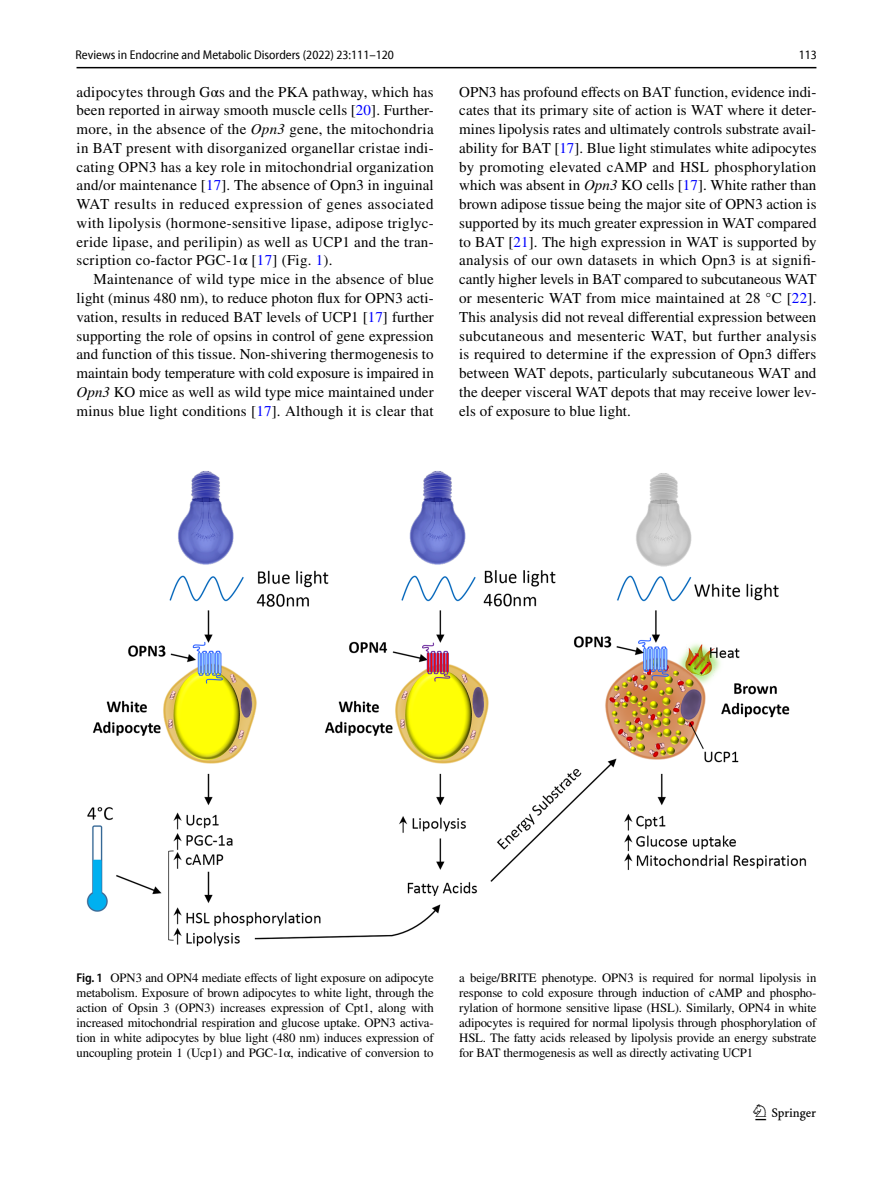
<style>
.page{position:relative;width:893px;height:1187px;background:#fff}
.page>*{position:absolute;margin:0;border:0;box-sizing:border-box;transform-origin:0 0}
.t1{font:22.5px "Springnew Regular 3";color:#000}
.t2{font:15px/18.8px "STIX";letter-spacing:.015em;color:#000;text-align:justify}
.t3{font:12.75px/15px "STIX";letter-spacing:-.01em;color:#000;text-align:justify}
.t4{font:semi-condensed 12.75px "Myriad Pro Unic";color:#000}
.s1{color:#00f}
.s2{font-style:italic}
.s3{font-family:"Myriad Pro";font-weight:600;font-stretch:semi-condensed}
</style>
<div class="page">
<hr style="left:77px;top:67px;width:739px;height:1px;background:#000">
<img style="left:86px;top:471px;width:721px;height:476px">
<p class="t4" style="left:76px;top:50px;width:320px">Reviews in Endocrine and Metabolic Disorders (2022) 23:111–120</p>
<p class="t4" style="left:799px;top:50px;width:20px">113</p>
<p class="t2" style="left:77px;top:83px;width:359px">adipocytes through Gαs and the PKA pathway, which has been reported in airway smooth muscle cells [<span class="s1">20</span>]. Further&shy;more, in the absence of the <span class="s2">Opn3</span> gene, the mitochondria in BAT present with disorganized organellar cristae indi&shy;cating OPN3 has a key role in mitochondrial organization and/or maintenance [<span class="s1">17</span>]. The absence of Opn3 in inguinal WAT results in reduced expression of genes associated with lipolysis (hormone-sensitive lipase, adipose triglyc&shy;eride lipase, and perilipin) as well as UCP1 and the tran&shy;scription co-factor PGC-1α [<span class="s1">17</span>] (Fig. <span class="s1">1</span>).</p>
<p class="t2" style="left:77px;top:271px;width:359px;text-indent:17px">Maintenance of wild type mice in the absence of blue light (minus 480 nm), to reduce photon flux for OPN3 acti&shy;vation, results in reduced BAT levels of UCP1 [<span class="s1">17</span>] further supporting the role of opsins in control of gene expression and function of this tissue. Non-shivering thermogenesis to maintain body temperature with cold exposure is impaired in <span class="s2">Opn3</span> KO mice as well as wild type mice maintained under minus blue light conditions [<span class="s1">17</span>]. Although it is clear that</p>
<p class="t2" style="left:459px;top:83px;width:359px">OPN3 has profound effects on BAT function, evidence indi&shy;cates that its primary site of action is WAT where it deter&shy;mines lipolysis rates and ultimately controls substrate avail&shy;ability for BAT [<span class="s1">17</span>]. Blue light stimulates white adipocytes by promoting elevated cAMP and HSL phosphorylation which was absent in <span class="s2">Opn3</span> KO cells [<span class="s1">17</span>]. White rather than brown adipose tissue being the major site of OPN3 action is supported by its much greater expression in WAT compared to BAT [<span class="s1">21</span>]. The high expression in WAT is supported by analysis of our own datasets in which Opn3 is at signifi&shy;cantly higher levels in BAT compared to subcutaneous WAT or mesenteric WAT from mice maintained at 28 °C [<span class="s1">22</span>].<br>This analysis did not reveal differential expression between subcutaneous and mesenteric WAT, but further analysis is required to determine if the expression of Opn3 differs between WAT depots, particularly subcutaneous WAT and the deeper visceral WAT depots that may receive lower lev&shy;els of exposure to blue light.</p>
<p class="t3" style="left:77px;top:971px;width:359px"><span class="s3">Fig. 1</span> OPN3 and OPN4 mediate effects of light exposure on adipocyte metabolism. Exposure of brown adipocytes to white light, through the action of Opsin 3 (OPN3) increases expression of Cpt1, along with increased mitochondrial respiration and glucose uptake. OPN3 activa&shy;tion in white adipocytes by blue light (480 nm) induces expression of uncoupling protein 1 (Ucp1) and PGC-1α, indicative of conversion to</p>
<p class="t3" style="left:459px;top:971px;width:359px">a beige/BRITE phenotype. OPN3 is required for normal lipolysis in response to cold exposure through induction of cAMP and phospho&shy;rylation of hormone sensitive lipase (HSL). Similarly, OPN4 in white adipocytes is required for normal lipolysis through phosphorylation of HSL. The fatty acids released by lipolysis provide an energy substrate for BAT thermogenesis as well as directly activating UCP1</p>
<h1 class="t1" style="left:755px;top:1104px;width:62px">1 3</h1>
</div>
